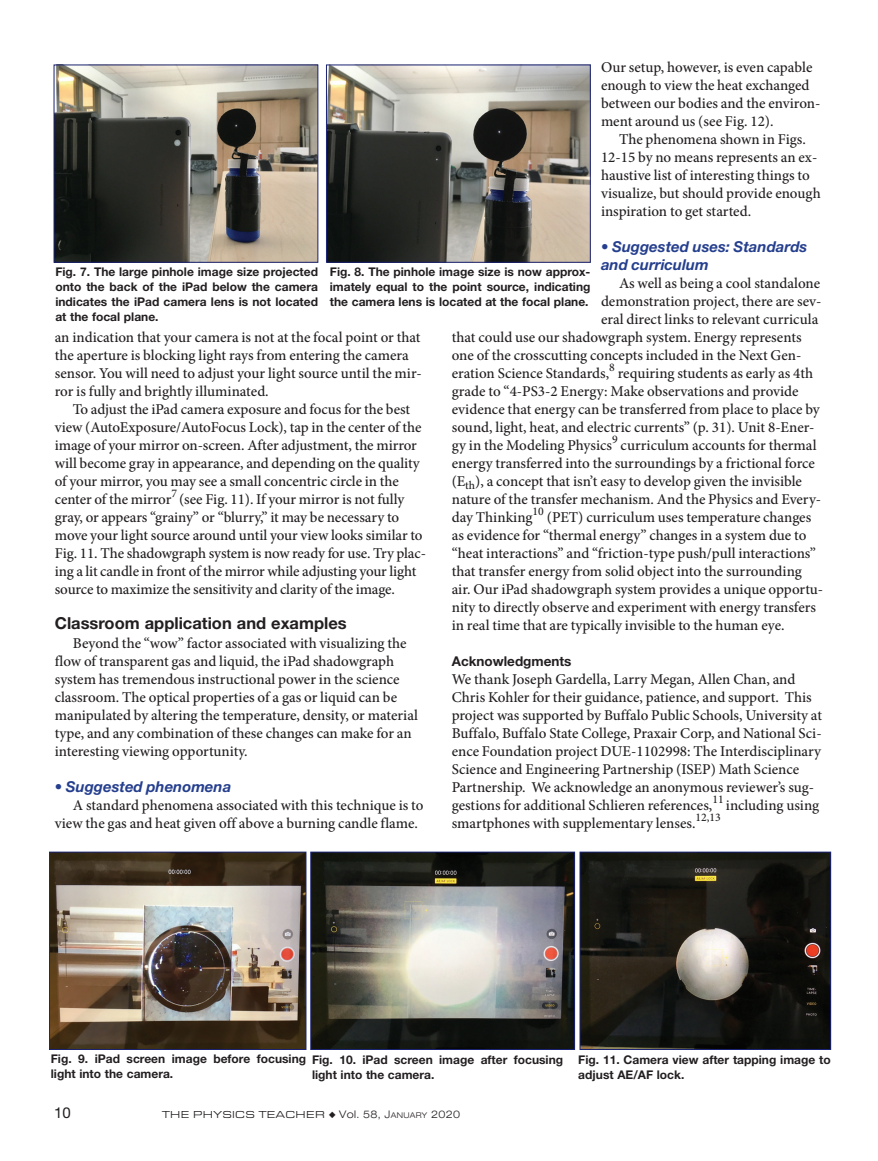
<style>
.page{position:relative;width:878px;height:1161px;background:#fff}
.page>*{position:absolute;margin:0;border:0;box-sizing:border-box;transform-origin:0 0}
.subhead{font:700 16.5px "Helvetica Neue LT Std";color:#231f20}
.body{font:500 15px/18px "Minion Pro";letter-spacing:-.005em;color:#231f20}
.body-2{font:italic 700 15px/18px "Helvetica Neue LT Std";color:#253f8e}
.t1{font:15px "Helvetica Neue LT Std";color:#231f20}
.subhead_minor{font:700 13.5px "Helvetica Neue LT Std";color:#231f20}
.t2{font:700 12px/14.9px "Helvetica Neue LT Std";color:#231f20}
.t3{font:10.5px "Eurostile Extended Roman DTC";letter-spacing:.03em;color:#231f20}
.s1{font-family:"Helvetica Neue LT Std";font-weight:300;font-stretch:expanded}
.s2{font-family:"Helvetica Neue LT Std";font-weight:300;font-stretch:expanded;font-size:7.8px}
</style>
<div class="page">
<img style="left:56px;top:67px;width:260px;height:193px">
<div style="left:54px;top:65px;width:264px;height:197px;border:1px solid #1a2373"></div>
<img style="left:328px;top:67px;width:260px;height:193px">
<img style="left:51px;top:854px;width:253px;height:194px">
<div style="left:49px;top:852px;width:257px;height:198px;border:1px solid #1a2373"></div>
<img style="left:312px;top:854px;width:260px;height:194px">
<div style="left:310px;top:852px;width:264px;height:198px;border:1px solid #1a2373"></div>
<img style="left:581px;top:854px;width:247px;height:194px">
<div style="left:579px;top:852px;width:251px;height:198px;border:1px solid #1a2373"></div>
<p class="body" style="left:601px;top:58px;width:221px">Our setup, however, is even capable enough to view the heat exchanged between our bodies and the environ&shy;ment around us (see Fig. 12).</p>
<p class="body" style="left:601px;top:130px;width:221px;text-indent:18px">The phenomena shown in Figs.<br>12-15 by no means represents an ex&shy;haustive list of interesting things to visualize, but should provide enough inspiration to get started.</p>
<p class="body-2" style="left:601px;top:237px;width:208px">• Suggested uses: Standards and curriculum</p>
<p class="body" style="left:619px;top:274px;width:203px">As well as being a cool standalone</p>
<p class="body" style="left:601px;top:292px;width:222px">demonstration project, there are sev-</p>
<p class="body" style="left:601px;top:310px;width:219px">eral direct links to relevant curricula</p>
<p class="body" style="left:452px;top:328px;width:351px">that could use our shadowgraph system. Energy represents</p>
<p class="body" style="left:452px;top:346px;width:351px">one of the crosscutting concepts included in the Next Gen-</p>
<p class="body" style="left:452px;top:364px;width:363px">eration Science Standards,<sup>8</sup> requiring students as early as 4th</p>
<p class="body" style="left:452px;top:382px;width:348px">grade to “4-PS3-2 Energy: Make observations and provide</p>
<p class="body" style="left:452px;top:400px;width:369px">evidence that energy can be transferred from place to place by</p>
<p class="body" style="left:452px;top:418px;width:364px">sound, light, heat, and electric currents” (p. 31). Unit 8-Ener-</p>
<p class="body" style="left:452px;top:436px;width:366px">gy in the Modeling Physics<sup>9</sup> curriculum accounts for thermal</p>
<p class="body" style="left:452px;top:454px;width:365px">energy transferred into the surroundings by a frictional force</p>
<p class="body" style="left:452px;top:472px;width:352px">(E<sub>th</sub>), a concept that isn’t easy to develop given the invisible</p>
<p class="body" style="left:452px;top:490px;width:371px">nature of the transfer mechanism. And the Physics and Every-</p>
<p class="body" style="left:452px;top:508px;width:361px">day Thinking<sup>10</sup> (PET) curriculum uses temperature changes</p>
<p class="body" style="left:452px;top:526px;width:356px">as evidence for “thermal energy” changes in a system due to</p>
<p class="body" style="left:452px;top:544px;width:366px">“heat interactions” and “friction-type push/pull interactions”</p>
<p class="body" style="left:452px;top:562px;width:351px">that transfer energy from solid object into the surrounding</p>
<p class="body" style="left:452px;top:580px;width:373px">air. Our iPad shadowgraph system provides a unique opportu-</p>
<p class="body" style="left:452px;top:598px;width:365px">nity to directly observe and experiment with energy transfers</p>
<p class="body" style="left:452px;top:616px;width:334px">in real time that are typically invisible to the human eye.</p>
<p class="subhead_minor" style="left:452px;top:653px;width:121px">Acknowledgments</p>
<p class="body" style="left:452px;top:670px;width:372px">We thank Joseph Gardella, Larry Megan, Allen Chan, and Chris Kohler for their guidance, patience, and support. This project was supported by Buffalo Public Schools, University at Buffalo, Buffalo State College, Praxair Corp, and National Sci&shy;ence Foundation project DUE-1102998: The Interdisciplinary Science and Engineering Partnership (ISEP) Math Science Partnership. We acknowledge an anonymous reviewer’s sug&shy;gestions for additional Schlieren references,<sup>11</sup> including using smartphones with supplementary lenses.<sup>12,13</sup></p>
<p class="t2" style="left:55px;top:264px;width:264px;text-align:justify">Fig. 7. The large pinhole image size projected onto the back of the iPad below the camera indicates the iPad camera lens is not located at the focal plane.</p>
<p class="t2" style="left:330px;top:264px;width:262px;text-align:justify">Fig. 8. The pinhole image size is now approx&shy;imately equal to the point source, indicating the camera lens is located at the focal plane.</p>
<p class="body" style="left:55px;top:328px;width:368px">an indication that your camera is not at the focal point or that the aperture is blocking light rays from entering the camera sensor. You will need to adjust your light source until the mir&shy;ror is fully and brightly illuminated.</p>
<p class="body" style="left:55px;top:400px;width:372px;text-indent:18px">To adjust the iPad camera exposure and focus for the best view (AutoExposure/AutoFocus Lock), tap in the center of the image of your mirror on-screen. After adjustment, the mirror will become gray in appearance, and depending on the quality of your mirror, you may see a small concentric circle in the center of the mirror<sup>7</sup> (see Fig. 11). If your mirror is not fully gray, or appears “grainy” or “blurry,” it may be necessary to move your light source around until your view looks similar to Fig. 11. The shadowgraph system is now ready for use. Try plac&shy;ing a lit candle in front of the mirror while adjusting your light source to maximize the sensitivity and clarity of the image.</p>
<p class="subhead" style="left:55px;top:612px;width:293px">Classroom application and examples</p>
<p class="body" style="left:55px;top:634px;width:364px;text-indent:18px">Beyond the “wow” factor associated with visualizing the flow of transparent gas and liquid, the iPad shadowgraph system has tremendous instructional power in the science classroom. The optical properties of a gas or liquid can be manipulated by altering the temperature, density, or material type, and any combination of these changes can make for an interesting viewing opportunity.</p>
<p class="body-2" style="left:55px;top:777px;width:178px">• Suggested phenomena</p>
<p class="body" style="left:55px;top:796px;width:370px;text-indent:18px">A standard phenomena associated with this technique is to view the gas and heat given off above a burning candle flame.</p>
<p class="t2" style="left:51px;top:1051px;width:257px">Fig. 9. iPad screen image before focusing light into the camera.</p>
<p class="t2" style="left:312px;top:1052px;width:252px">Fig. 10. iPad screen image after focusing light into the camera.</p>
<p class="t2" style="left:578px;top:1052px;width:254px">Fig. 11. Camera view after tapping image to adjust AE/AF lock.</p>
<p class="t1" style="left:54px;top:1103px;width:18px">10</p>
<p class="t3" style="left:162px;top:1109px;width:299px">THE PHYSICS TEACHER ◆ <span class="s1">V</span><span class="s1">ol.</span> <span class="s1">58, J</span><span class="s2">ANUARY</span> <span class="s1">2020</span></p>
</div>
